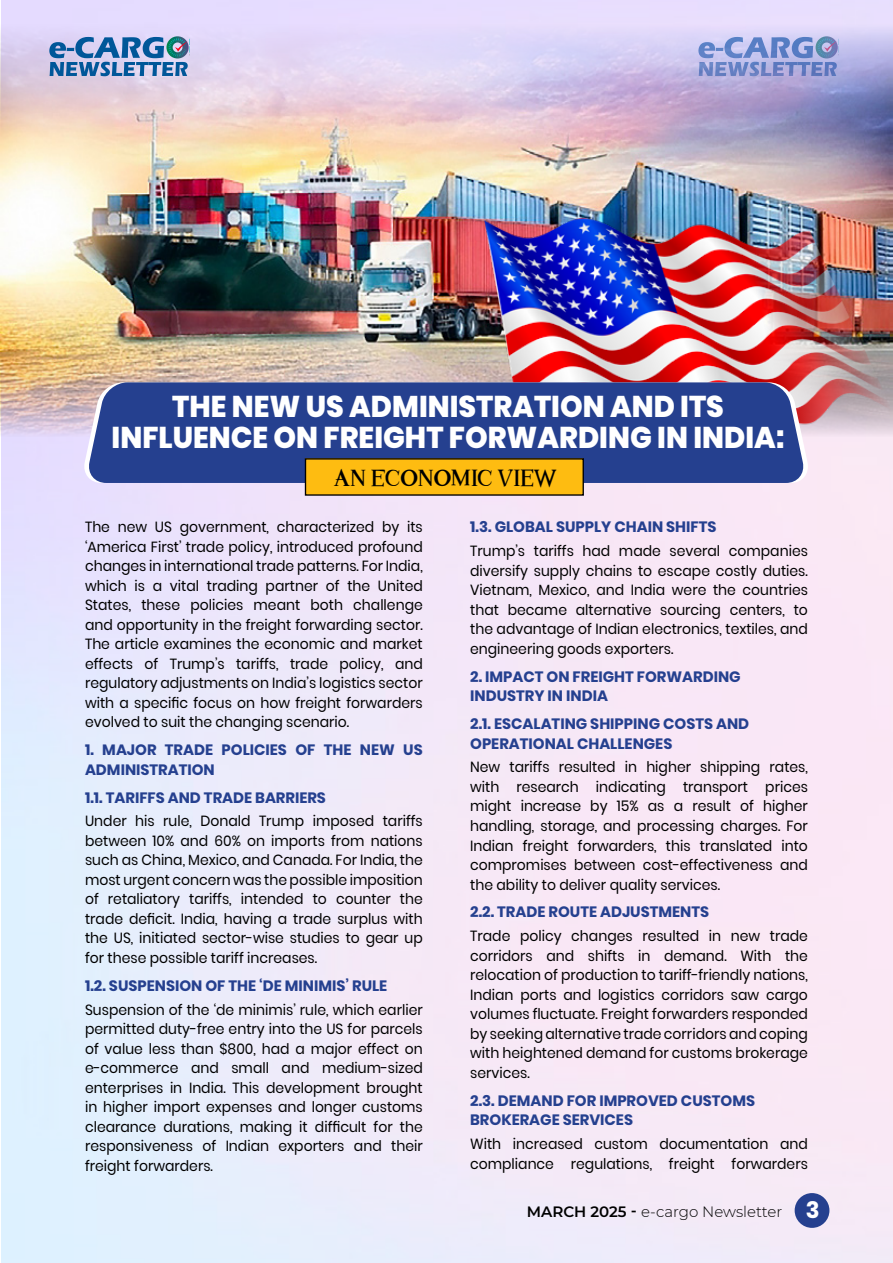
<style>
.page{position:relative;width:893px;height:1263px;background:#fff}
.page>*{position:absolute;margin:0;border:0;box-sizing:border-box;transform-origin:0 0}
.t1{font:800 30px/31.5px "Poppins";color:#fff;text-align:center;scale:.96 1}
.t2{font:19.5px "Animales Fantastic";color:#000}
.t3{font:700 15px/19.5px "Poppins";color:#25408f}
.t4{font:300 15px "Montserrat";color:#000}
.t5{font:14.7px/19.5px "Poppins";color:#000;text-align:justify;scale:.95 1}
.s1{font-weight:600}
.s2{font-family:"Poppins";font-weight:700;font-size:22.95px;color:#fff}
</style>
<div class="page">
<img style="left:1px;top:0;width:892px;height:1263px">
<img style="left:0;top:24px;width:893px;height:413px">
<img style="left:484px;top:219px;width:409px;height:214px">
<div style="left:87px;top:382px;width:718px;height:101px;background:#25408f"></div>
<div style="left:305px;top:459px;width:278px;height:36px;background:#febc11"></div>
<div style="left:305px;top:458px;width:279px;height:38px;border:1px solid #000"></div>
<svg style="left:49px;top:36px;width:140px;height:40px;background:#7498c3"></svg>
<div style="left:795px;top:1193px;width:34px;height:35px;background:#25408f;border-radius:50%"></div>
<h1 class="t1" style="left:112px;top:391px;width:703px">THE NEW US ADMINISTRATION AND ITS<br>INFLUENCE ON FREIGHT FORWARDING IN INDIA:</h1>
<h2 class="t2" style="left:334px;top:468px;width:225px">AN ECONOMIC VIEW</h2>
<p class="t5" style="left:85px;top:517px;width:357px">The new US government, characterized by its ‘America First’ trade policy, introduced profound changes in international trade patterns. For India, which is a vital trading partner of the United States, these policies meant both challenge and opportunity in the freight forwarding sector.<br>The article examines the economic and market effects of Trump’s tariffs, trade policy, and regulatory adjustments on India’s logistics sector with a specific focus on how freight forwarders evolved to suit the changing scenario.</p>
<p class="t3" style="left:85px;top:740px;width:339px">1. MAJOR TRADE POLICIES OF THE NEW US<br>ADMINISTRATION</p>
<p class="t3" style="left:85px;top:788px;width:242px">1.1. TARIFFS AND TRADE BARRIERS</p>
<p class="t5" style="left:85px;top:811px;width:357px">Under his rule, Donald Trump imposed tariffs between 10% and 60% on imports from nations such as China, Mexico, and Canada. For India, the most urgent concern was the possible imposition of retaliatory tariffs, intended to counter the trade deficit. India, having a trade surplus with the US, initiated sector-wise studies to gear up for these possible tariff increases.</p>
<p class="t3" style="left:85px;top:976px;width:304px">1.2. SUSPENSION OF THE ‘DE MINIMIS’ RULE</p>
<p class="t5" style="left:85px;top:1000px;width:357px">Suspension of the ‘de minimis’ rule, which earlier permitted duty-free entry into the US for parcels of value less than $800, had a major effect on e-commerce and small and medium-sized enterprises in India. This development brought in higher import expenses and longer customs clearance durations, making it difficult for the responsiveness of Indian exporters and their freight forwarders.</p>
<p class="t3" style="left:470px;top:517px;width:248px">1.3. GLOBAL SUPPLY CHAIN SHIFTS</p>
<p class="t5" style="left:470px;top:541px;width:357px">Trump’s tariffs had made several companies diversify supply chains to escape costly duties.<br>Vietnam, Mexico, and India were the countries that became alternative sourcing centers, to the advantage of Indian electronics, textiles, and engineering goods exporters.</p>
<p class="t3" style="left:470px;top:667px;width:272px">2. IMPACT ON FREIGHT FORWARDING<br>INDUSTRY IN INDIA</p>
<p class="t3" style="left:470px;top:714px;width:281px">2.1. ESCALATING SHIPPING COSTS AND<br>OPERATIONAL CHALLENGES</p>
<p class="t5" style="left:470px;top:758px;width:357px">New tariffs resulted in higher shipping rates, with research indicating transport prices might increase by 15% as a result of higher handling, storage, and processing charges. For Indian freight forwarders, this translated into compromises between cost-effectiveness and the ability to deliver quality services.</p>
<p class="t3" style="left:470px;top:902px;width:240px">2.2. TRADE ROUTE ADJUSTMENTS</p>
<p class="t5" style="left:470px;top:926px;width:357px">Trade policy changes resulted in new trade corridors and shifts in demand. With the relocation of production to tariff-friendly nations, Indian ports and logistics corridors saw cargo volumes fluctuate. Freight forwarders responded by seeking alternative trade corridors and coping with heightened demand for customs brokerage services.</p>
<p class="t3" style="left:470px;top:1091px;width:286px">2.3. DEMAND FOR IMPROVED CUSTOMS<br>BROKERAGE SERVICES</p>
<p class="t5" style="left:470px;top:1134px;width:357px">With increased custom documentation and compliance regulations, freight forwarders</p>
<p class="t4" style="left:527px;top:1202px;width:295px"><span class="s1">MARCH 2025 -</span> e-cargo Newsletter <span class="s2">3</span></p>
</div>
